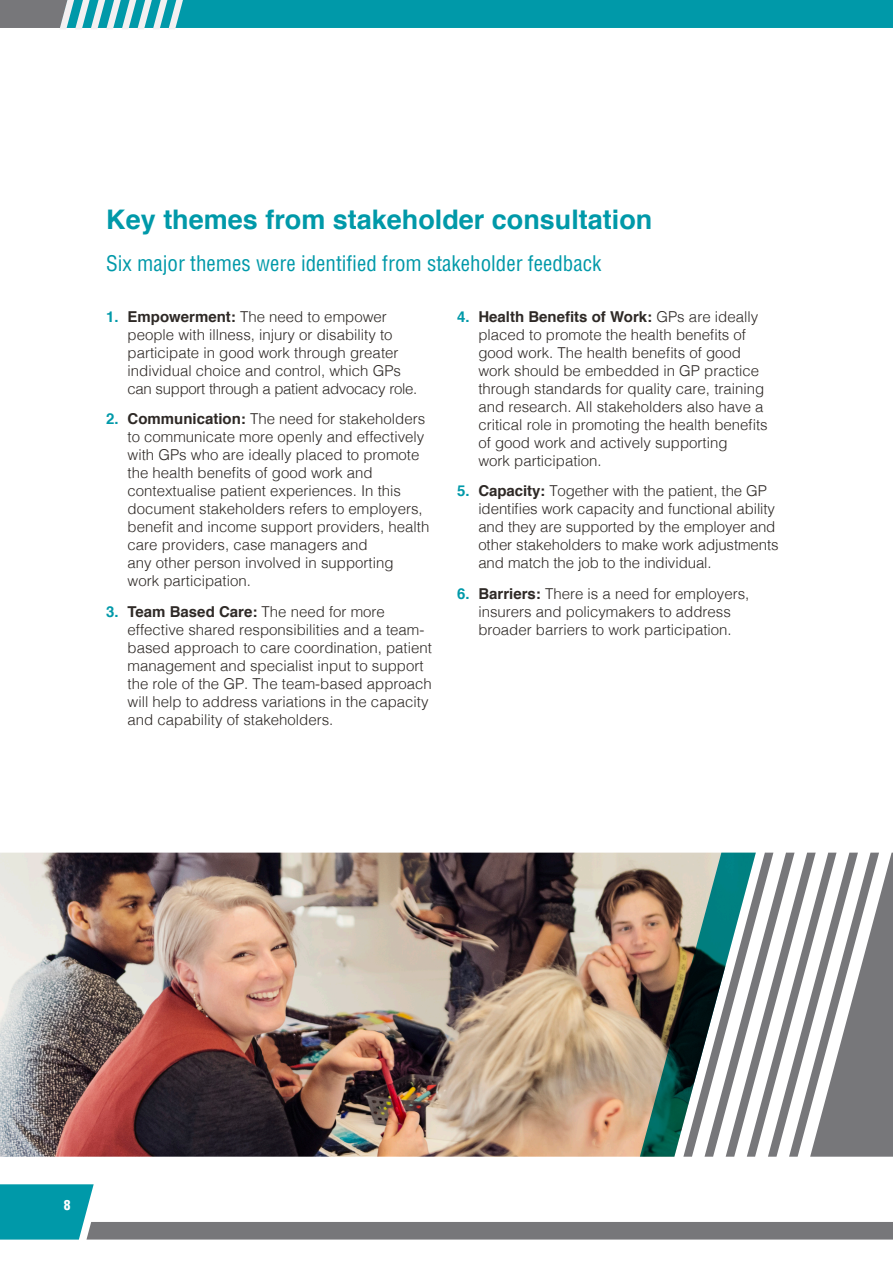
<style>
.page{position:relative;width:893px;height:1263px;background:#fff}
.page>*{position:absolute;margin:0;border:0;box-sizing:border-box;transform-origin:0 0}
.Subheading_2{font:700 27px "Helvetica";color:#0099a9}
.Sub-heading{font:condensed 21px "Helvetica";color:#0099a9}
.t1{font:300 15px/18px "Helvetica";color:#2e2926}
.t2{font:900 condensed 13.5px "Helvetica";color:#fff}
.s1{font-weight:700;color:#0099a9}
.s2{font-weight:700}
</style>
<div class="page">
<svg style="left:0;top:0;width:893px;height:29px;background:#1f9fac"></svg>
<svg style="left:0;top:1184px;width:893px;height:55px"></svg>
<img style="left:0;top:853px;width:640px;height:304px">
<svg style="left:640px;top:853px;width:253px;height:304px"></svg>
<p class="Subheading_2" style="left:106px;top:198px;width:548px">Key themes from stakeholder consultation</p>
<p class="Sub-heading" style="left:106px;top:250px;width:497px">Six major themes were identified from stakeholder feedback</p>
<p class="t1" style="left:128px;top:306px;width:291px;text-indent:-21px"><span class="s1">1.</span> <span class="s2">Empowerment:</span> The need to empower people with illness, injury or disability to participate in good work through greater individual choice and control, which GPs can support through a patient advocacy role.</p>
<p class="t1" style="left:128px;top:409px;width:303px;text-indent:-21px"><span class="s1">2.</span> <span class="s2">Communication:</span> The need for stakeholders to communicate more openly and effectively with GPs who are ideally placed to promote the health benefits of good work and contextualise patient experiences. In this document stakeholders refers to employers, benefit and income support providers, health care providers, case managers and<br>any other person involved in supporting<br>work participation.</p>
<p class="t1" style="left:128px;top:602px;width:306px;text-indent:-21px"><span class="s1">3.</span> <span class="s2">Team Based Care:</span> The need for more effective shared responsibilities and a team&shy;based approach to care coordination, patient management and specialist input to support the role of the GP. The team-based approach will help to address variations in the capacity and capability of stakeholders.</p>
<p class="t1" style="left:478px;top:306px;width:291px;text-indent:-21px"><span class="s1">4.</span> <span class="s2">Health Benefits of Work:</span> GPs are ideally placed to promote the health benefits of good work. The health benefits of good work should be embedded in GP practice through standards for quality care, training and research. All stakeholders also have a critical role in promoting the health benefits of good work and actively supporting<br>work participation.</p>
<p class="t1" style="left:478px;top:481px;width:302px;text-indent:-21px"><span class="s1">5.</span> <span class="s2">Capacity:</span> Together with the patient, the GP identifies work capacity and functional ability and they are supported by the employer and other stakeholders to make work adjustments and match the job to the individual.</p>
<p class="t1" style="left:457px;top:584px;width:294px;text-align:center"><span class="s1">6.</span> <span class="s2">Barriers:</span> There is a need for employers, insurers and policymakers to address broader barriers to work participation.</p>
<p class="t2" style="left:64px;top:1196px;width:8px">8</p>
</div>
